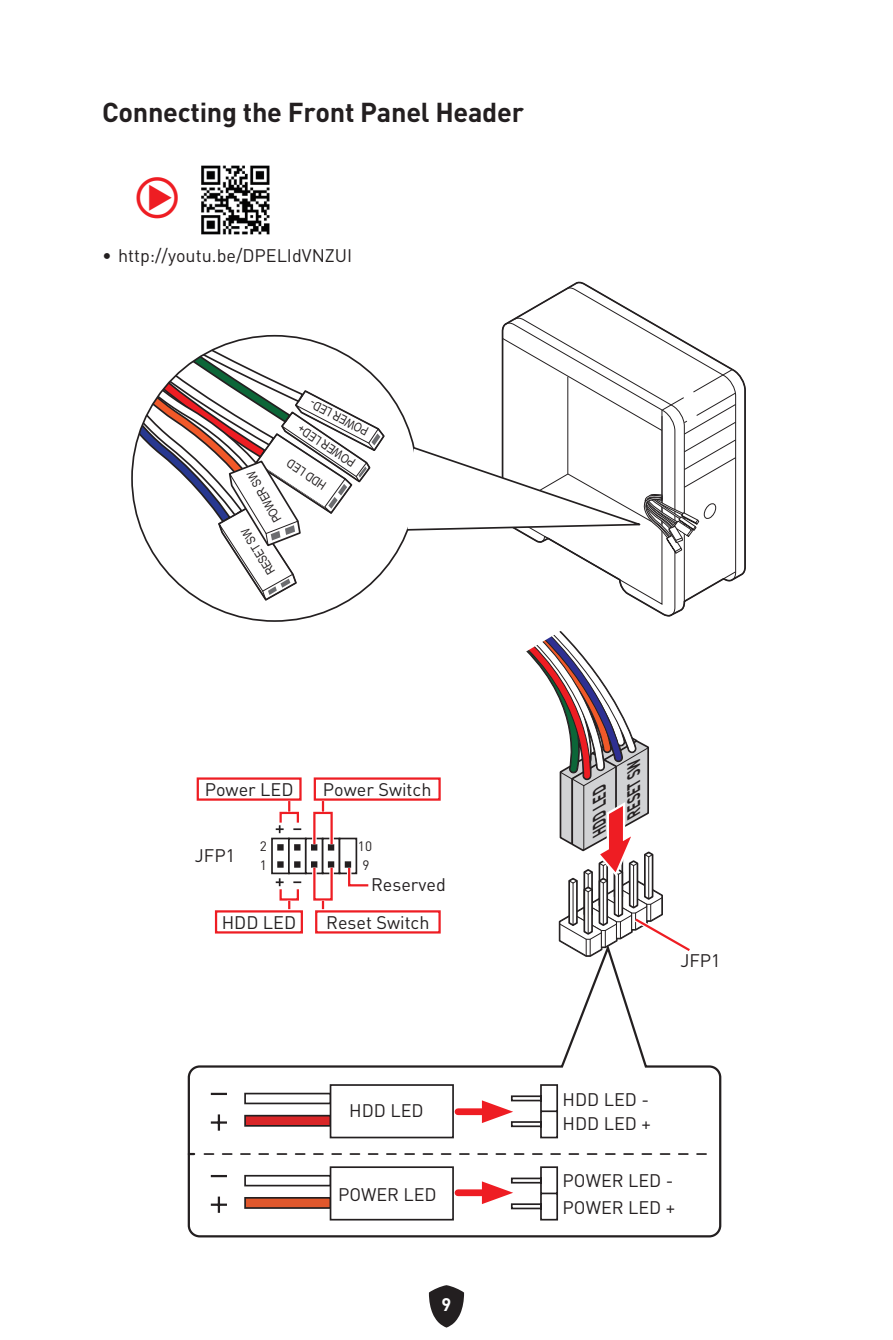
<style>
.page{position:relative;width:893px;height:1340px;background:#fff}
.page>*{position:absolute;margin:0;border:0;box-sizing:border-box;transform-origin:0 0}
.t1{font:700 42.75px "MSI Din Pro Noto CJK";color:#ee1d23}
.t2{font:700 27px "MSI Din Pro Noto CJK";letter-spacing:-.01em;color:#231f20}
.t3{font:18px/24.8px "MSI Din Pro Noto CJK";color:#231f20}
.t4{font:italic 700 18px "DIN Pro";color:#231f20;scale:.66 1}
.t5{font:700 18px "MSI Din Pro Noto CJK";color:#fff}
.t6{font:italic 700 17.78px "DIN Pro";color:#231f20;scale:.66 1}
.t7{font:13.5px/19.1px "MSI Din Pro Noto CJK";color:#231f20;text-align:center}
.t8{font:12.15px "Arial Narrow";color:#231f20}
.s1{font-weight:700}
</style>
<div class="page">
<svg style="left:429px;top:1285px;width:35px;height:42px"></svg>
<img style="left:201px;top:165px;width:69px;height:70px">
<svg style="left:526px;top:631px;width:150px;height:310px"></svg>
<svg style="left:187px;top:941px;width:535px;height:297px"></svg>
<div style="left:245px;top:1115px;width:86px;height:10px;background:#d92628"></div>
<div style="left:244px;top:1114px;width:87px;height:12px;border:2px solid #231f20"></div>
<div style="left:245px;top:1093px;width:86px;height:10px;background:#fff"></div>
<div style="left:244px;top:1092px;width:87px;height:12px;border:2px solid #231f20"></div>
<div style="left:331px;top:1085px;width:122px;height:52px;background:#fff"></div>
<div style="left:330px;top:1084px;width:124px;height:54px;border:2px solid #231f20"></div>
<svg style="left:211px;top:1114px;width:16px;height:16px"></svg>
<hr style="left:211px;top:1092px;width:16px;height:3px;background:#231f20">
<div style="left:245px;top:1197px;width:86px;height:10px;background:#e0572c"></div>
<div style="left:244px;top:1196px;width:87px;height:12px;border:2px solid #231f20"></div>
<div style="left:245px;top:1175px;width:86px;height:10px;background:#fff"></div>
<div style="left:244px;top:1174px;width:87px;height:12px;border:2px solid #231f20"></div>
<div style="left:331px;top:1167px;width:122px;height:52px;background:#fff"></div>
<div style="left:330px;top:1166px;width:124px;height:54px;border:2px solid #231f20"></div>
<svg style="left:211px;top:1196px;width:16px;height:16px"></svg>
<hr style="left:211px;top:1174px;width:16px;height:3px;background:#231f20">
<svg style="left:189px;top:1152px;width:5px;height:3px"></svg>
<svg style="left:204px;top:1153px;width:502px;height:1px"></svg>
<div style="left:458px;top:1108px;width:36px;height:7px;background:#ee1d23"></div>
<svg style="left:482px;top:1083px;width:77px;height:56px"></svg>
<div style="left:458px;top:1189px;width:36px;height:7px;background:#ee1d23"></div>
<svg style="left:482px;top:1165px;width:77px;height:56px"></svg>
<svg style="left:501px;top:282px;width:245px;height:335px"></svg>
<svg style="left:406px;top:337px;width:337px;height:268px"></svg>
<svg style="left:132px;top:336px;width:254px;height:266px"></svg>
<div style="left:271px;top:837px;width:19px;height:37px;border:2px solid #231f20"></div>
<div style="left:288px;top:837px;width:19px;height:37px;border:2px solid #231f20"></div>
<div style="left:305px;top:837px;width:18px;height:37px;border:2px solid #231f20"></div>
<div style="left:322px;top:837px;width:18px;height:37px;border:2px solid #231f20"></div>
<div style="left:339px;top:837px;width:18px;height:37px;border:2px solid #231f20"></div>
<div style="left:277px;top:861px;width:7px;height:6px;border:2px solid #231f20"></div>
<div style="left:277px;top:844px;width:7px;height:6px;border:2px solid #231f20"></div>
<svg style="left:294px;top:861px;width:6px;height:6px"></svg>
<svg style="left:294px;top:844px;width:6px;height:6px"></svg>
<svg style="left:311px;top:861px;width:6px;height:6px"></svg>
<svg style="left:311px;top:844px;width:6px;height:6px"></svg>
<svg style="left:328px;top:861px;width:6px;height:4px"></svg>
<svg style="left:328px;top:846px;width:6px;height:4px"></svg>
<div style="left:196px;top:776px;width:107px;height:25px;border:4px solid #fff"></div>
<div style="left:197px;top:777px;width:105px;height:23px;border:2px solid #ee1d23"></div>
<div style="left:313px;top:776px;width:129px;height:25px;border:4px solid #fff"></div>
<div style="left:314px;top:777px;width:127px;height:23px;border:2px solid #ee1d23"></div>
<div style="left:278px;top:810px;width:22px;height:14px;border:4px solid #fff"></div>
<div style="left:279px;top:811px;width:20px;height:12px;border:2px solid #ee1d23"></div>
<svg style="left:288px;top:801px;width:2px;height:10px"></svg>
<div style="left:312px;top:810px;width:22px;height:36px;border:4px solid #fff"></div>
<div style="left:313px;top:811px;width:20px;height:34px;border:2px solid #ee1d23"></div>
<hr style="left:321px;top:801px;width:4px;height:10px;background:#fce3e4">
<svg style="left:322px;top:801px;width:2px;height:10px"></svg>
<div style="left:278px;top:887px;width:22px;height:14px;border:4px solid #fff"></div>
<div style="left:279px;top:888px;width:20px;height:12px;border:2px solid #ee1d23"></div>
<svg style="left:288px;top:900px;width:2px;height:9px"></svg>
<div style="left:312px;top:865px;width:22px;height:36px;border:4px solid #fff"></div>
<div style="left:313px;top:866px;width:20px;height:34px;border:2px solid #ee1d23"></div>
<svg style="left:321px;top:900px;width:4px;height:9px"></svg>
<svg style="left:322px;top:900px;width:2px;height:9px"></svg>
<svg style="left:345px;top:861px;width:24px;height:26px"></svg>
<svg style="left:276px;top:825px;width:8px;height:8px"></svg>
<svg style="left:276px;top:878px;width:8px;height:8px"></svg>
<svg style="left:293px;top:828px;width:8px;height:2px"></svg>
<svg style="left:293px;top:881px;width:8px;height:2px"></svg>
<div style="left:314px;top:909px;width:128px;height:25px;border:4px solid #fff"></div>
<div style="left:315px;top:910px;width:126px;height:23px;border:2px solid #ee1d23"></div>
<div style="left:214px;top:909px;width:90px;height:25px;border:4px solid #fff"></div>
<div style="left:215px;top:910px;width:88px;height:23px;border:2px solid #ee1d23"></div>
<h2 class="t2" style="left:102px;top:97px;width:423px">Connecting the Front Panel Header</h2>
<h1 class="t1" style="left:136px;top:175px;width:44px">⚽</h1>
<p class="t3" style="left:102px;top:243px;width:252px"><span class="s1">∙</span> http://youtu.be/DPELIdVNZUI</p>
<p class="t8" style="left:363px;top:440px;width:68px;rotate:-152deg">POWER LED-</p>
<p class="t8" style="left:320px;top:494px;width:46px;rotate:-146deg">HDD LED</p>
<p class="t8" style="left:349px;top:471px;width:68px;rotate:-146deg">POWER LED+</p>
<p class="t8" style="left:270px;top:526px;width:58px;rotate:-119deg">POWER SW</p>
<p class="t8" style="left:264px;top:578px;width:54px;rotate:-121deg">RESET SW</p>
<p class="t3" style="left:205px;top:777px;width:90px">Power LED</p>
<p class="t3" style="left:323px;top:777px;width:110px">Power Switch</p>
<p class="t3" style="left:195px;top:843px;width:42px">JFP1</p>
<p class="t7" style="left:260px;top:836px;width:9px">2</p>
<p class="t7" style="left:358px;top:836px;width:16px">10<br>9</p>
<p class="t7" style="left:260px;top:855px;width:9px">1</p>
<p class="t3" style="left:371px;top:872px;width:76px">Reserved</p>
<p class="t3" style="left:222px;top:910px;width:76px">HDD LED</p>
<p class="t3" style="left:326px;top:910px;width:105px">Reset Switch</p>
<p class="t4" style="left:584px;top:832px;width:99px;rotate:-90deg">HDDLED</p>
<p class="t6" style="left:619px;top:813px;width:112px;rotate:-90deg">RESETSW</p>
<p class="t3" style="left:680px;top:948px;width:42px">JFP1</p>
<p class="t3" style="left:349px;top:1098px;width:76px">HDD LED</p>
<p class="t3" style="left:563px;top:1087px;width:90px">HDD LED -<br>HDD LED +</p>
<p class="t3" style="left:338px;top:1182px;width:100px">POWER LED</p>
<p class="t5" style="left:442px;top:1293px;width:11px">9</p>
<p class="t3" style="left:563px;top:1166px;width:114px;line-height:27px">POWER LED -<br>POWER LED +</p>
</div>
